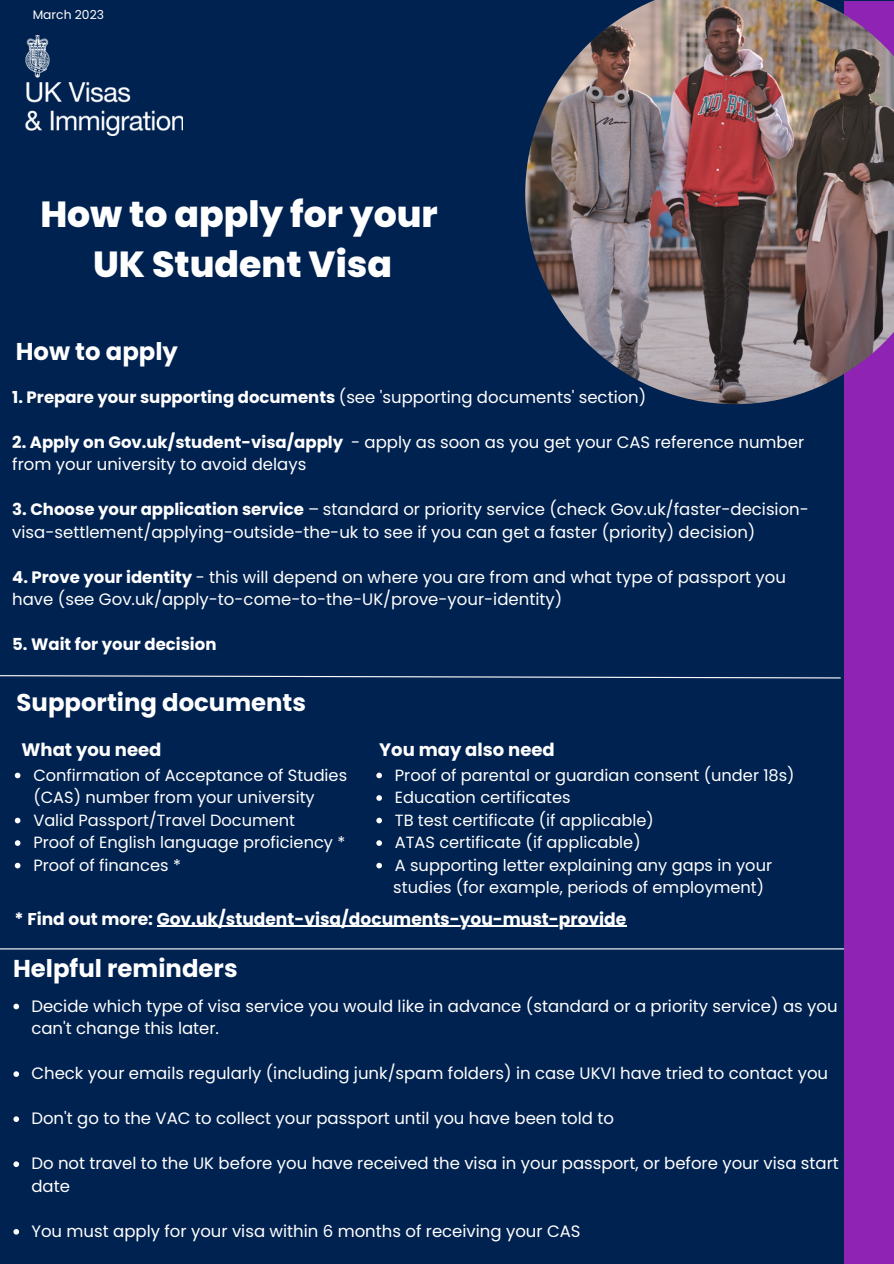
<style>
.page{position:relative;width:894px;height:1264px;background:#fff}
.page>*{position:absolute;margin:0;border:0;box-sizing:border-box;transform-origin:0 0}
.t1{font:800 36.15px/50.7px "Poppins";color:#fff;text-align:center}
.t2{font:700 24.3px "Poppins";color:#fff}
.t3{font:700 18px "Poppins";color:#fff}
.t4{font:700 17.1px "Poppins";color:#fff}
.t5{font:16.5px/22.5px "Poppins";color:#fff}
.t6{font:700 16.5px "Poppins";color:#fff}
.t7{font:16.2px/22.5px "Poppins";color:#fff}
.t8{font:12.3px "Poppins";color:#fff}
.s1{font-weight:700}
</style>
<div class="page">
<div style="left:0;top:0;width:893px;height:1263px;background:#002250"></div>
<svg style="left:376px;top:772px;width:6px;height:6px"></svg>
<svg style="left:376px;top:795px;width:6px;height:5px"></svg>
<svg style="left:376px;top:817px;width:6px;height:6px"></svg>
<svg style="left:376px;top:840px;width:6px;height:5px"></svg>
<svg style="left:376px;top:862px;width:6px;height:6px"></svg>
<div style="left:843px;top:1px;width:50px;height:1262px;background:#8f23b3"></div>
<img style="left:525px;top:0;width:368px;height:404px">
<img style="left:25px;top:36px;width:158px;height:100px">
<svg style="left:13px;top:1003px;width:6px;height:6px"></svg>
<svg style="left:13px;top:1071px;width:6px;height:5px"></svg>
<svg style="left:13px;top:1116px;width:6px;height:5px"></svg>
<svg style="left:13px;top:1161px;width:6px;height:5px"></svg>
<svg style="left:13px;top:1229px;width:6px;height:5px"></svg>
<svg style="left:15px;top:772px;width:5px;height:6px"></svg>
<svg style="left:15px;top:817px;width:5px;height:6px"></svg>
<svg style="left:15px;top:840px;width:5px;height:5px"></svg>
<svg style="left:15px;top:862px;width:5px;height:6px"></svg>
<hr style="left:157px;top:925px;width:469px;height:2px;background:#fff">
<hr style="left:0;top:948px;width:843px;height:1px;background:#fff">
<svg style="left:0;top:675px;width:841px;height:4px"></svg>
<p class="t8" style="left:33px;top:6px;width:73px">March 2023</p>
<h1 class="t1" style="left:40px;top:189px;width:399px">How to apply for your<br>UK Student Visa</h1>
<h2 class="t2" style="left:16px;top:334px;width:164px">How to apply</h2>
<p class="t5" style="left:12px;top:385px;width:635px"><span class="s1">1. Prepare your supporting documents</span> (see 'supporting documents' section)</p>
<p class="t5" style="left:12px;top:430px;width:793px"><span class="s1">2. Apply on Gov.uk/student-visa/apply</span> - apply as soon as you get your CAS reference number from your university to avoid delays</p>
<p class="t5" style="left:12px;top:498px;width:798px"><span class="s1">3. Choose your application service</span> – standard or priority service (check Gov.uk/faster-decision&shy;visa-settlement/applying-outside-the-uk to see if you can get a faster (priority) decision)</p>
<p class="t5" style="left:12px;top:566px;width:775px"><span class="s1">4. Prove your identity</span> - this will depend on where you are from and what type of passport you have (see Gov.uk/apply-to-come-to-the-UK/prove-your-identity)</p>
<p class="t6" style="left:12px;top:633px;width:206px">5. Wait for your decision</p>
<h2 class="t2" style="left:17px;top:686px;width:291px">Supporting documents</h2>
<p class="t3" style="left:22px;top:737px;width:141px">What you need</p>
<p class="t7" style="left:33px;top:763px;width:315px">Confirmation of Acceptance of Studies (CAS) number from your university Valid Passport/Travel Document<br>Proof of English language proficiency * Proof of finances *</p>
<p class="t3" style="left:379px;top:737px;width:177px">You may also need</p>
<p class="t7" style="left:393px;top:763px;width:402px">Proof of parental or guardian consent (under 18s)<br>Education certificates<br>TB test certificate (if applicable)<br>ATAS certificate (if applicable)<br>A supporting letter explaining any gaps in your studies (for example, periods of employment)</p>
<p class="t4" style="left:15px;top:906px;width:613px">* Find out more: Gov.uk/student-visa/documents-you-must-provide</p>
<h2 class="t2" style="left:13px;top:951px;width:226px">Helpful reminders</h2>
<p class="t5" style="left:31px;top:994px;width:807px">Decide which type of visa service you would like in advance (standard or a priority service) as you can't change this later.</p>
<p class="t5" style="left:31px;top:1062px;width:798px">Check your emails regularly (including junk/spam folders) in case UKVI have tried to contact you</p>
<p class="t5" style="left:31px;top:1107px;width:584px">Don't go to the VAC to collect your passport until you have been told to</p>
<p class="t5" style="left:31px;top:1152px;width:808px">Do not travel to the UK before you have received the visa in your passport, or before your visa start date</p>
<p class="t5" style="left:31px;top:1219px;width:550px">You must apply for your visa within 6 months of receiving your CAS</p>
</div>
